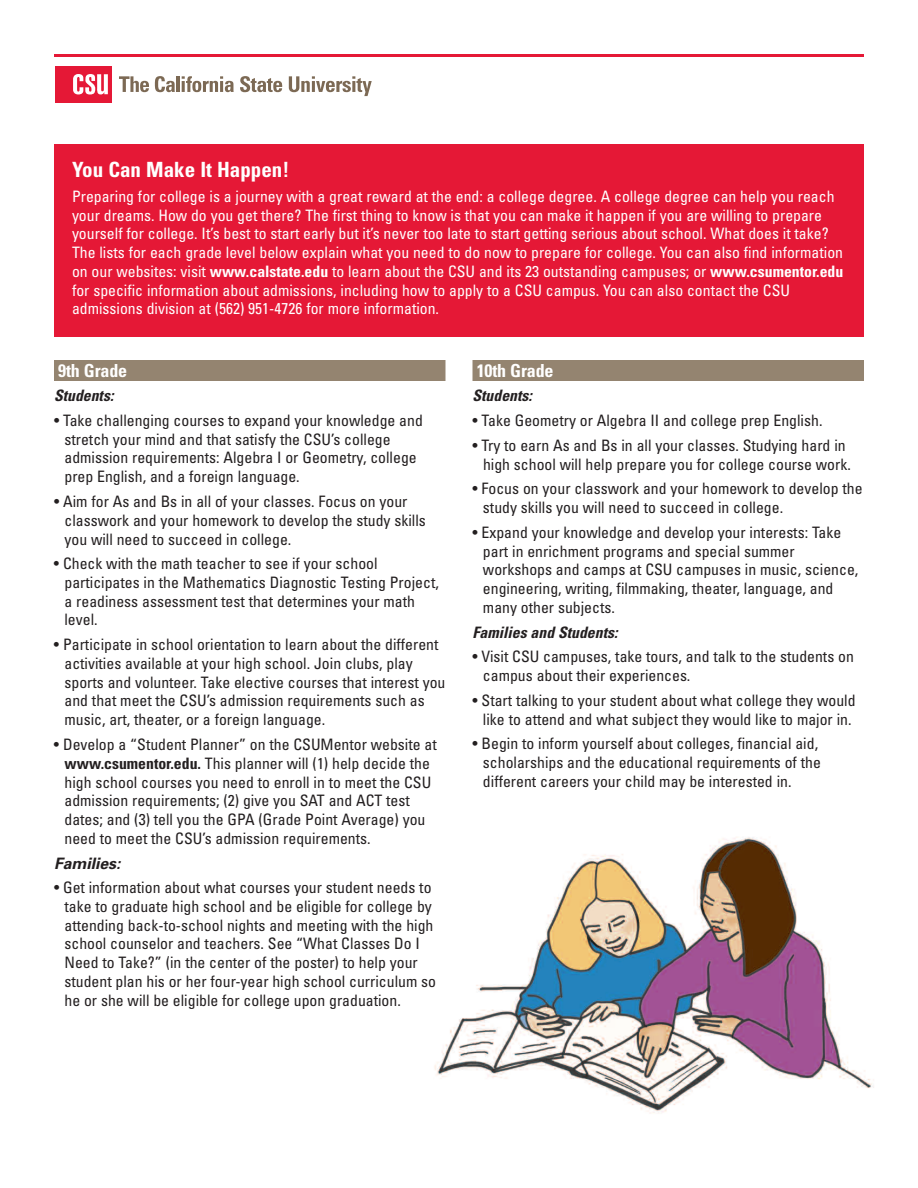
<style>
.page{position:relative;width:918px;height:1188px;background:#fff}
.page>*{position:absolute;margin:0;border:0;box-sizing:border-box;transform-origin:0 0}
.t1{font:700 condensed 21px "Univers";color:#fff}
.t2{font:700 condensed 18px "Univers";letter-spacing:-.01em;color:#fff}
.t3{font:condensed 15.75px/18.8px "Univers";color:#231f20}
.t4{font:condensed 15.75px/18.8px "Univers";color:#fff}
.t5{font:italic 700 condensed 15.75px "Univers";color:#231f20}
.t6{font:italic 700 15.75px "Univers";color:#231f20}
.s1{font-weight:700}
</style>
<div class="page">
<img style="left:434px;top:837px;width:440px;height:276px">
<div style="left:54px;top:360px;width:392px;height:21px;background:#948470"></div>
<div style="left:472px;top:360px;width:392px;height:21px;background:#948470"></div>
<div style="left:54px;top:144px;width:810px;height:192px;background:#e51836"></div>
<hr style="left:54px;top:54px;width:810px;height:3px;background:#e51836">
<div style="left:56px;top:66px;width:56px;height:36px;background:#e51836"></div>
<svg style="left:73px;top:74px;width:35px;height:21px"></svg>
<svg style="left:119px;top:76px;width:30px;height:16px"></svg>
<svg style="left:155px;top:76px;width:20px;height:16px"></svg>
<hr style="left:177px;top:76px;width:3px;height:16px;background:#7c6954">
<svg style="left:182px;top:76px;width:52px;height:16px"></svg>
<svg style="left:240px;top:76px;width:42px;height:16px"></svg>
<svg style="left:289px;top:76px;width:83px;height:20px"></svg>
<h1 class="t1" style="left:72px;top:162px;width:219px">You Can Make It Happen!</h1>
<p class="t4" style="left:72px;top:188px;width:773px">Preparing for college is a journey with a great reward at the end: a college degree. A college degree can help you reach your dreams. How do you get there? The first thing to know is that you can make it happen if you are willing to prepare yourself for college. It’s best to start early but it’s never too late to start getting serious about school. What does it take?<br>The lists for each grade level below explain what you need to do now to prepare for college. You can also find information on our websites: visit <span class="s1">www.calstate.edu</span> to learn about the CSU and its 23 outstanding campuses; or <span class="s1">www.csumentor.edu </span>for specific information about admissions, including how to apply to a CSU campus. You can also contact the CSU admissions division at (562) 951-4726 for more information.</p>
<p class="t2" style="left:58px;top:364px;width:71px">9th Grade</p>
<p class="t5" style="left:54px;top:390px;width:61px">Students:</p>
<p class="t3" style="left:65px;top:412px;width:360px;text-indent:-11px">• Take challenging courses to expand your knowledge and stretch your mind and that satisfy the CSU’s college admission requirements: Algebra I or Geometry, college prep English, and a foreign language.</p>
<p class="t3" style="left:64px;top:493px;width:363px;text-indent:-10px">• Aim for As and Bs in all of your classes. Focus on your classwork and your homework to develop the study skills you will need to succeed in college.</p>
<p class="t3" style="left:64px;top:556px;width:376px;text-indent:-11px">• Check with the math teacher to see if your school participates in the Mathematics Diagnostic Testing Project, a readiness assessment test that determines your math level.</p>
<p class="t3" style="left:64px;top:637px;width:382px;text-indent:-10px">• Participate in school orientation to learn about the different activities available at your high school. Join clubs, play sports and volunteer. Take elective courses that interest you and that meet the CSU’s admission requirements such as music, art, theater, or a foreign language.</p>
<p class="t3" style="left:64px;top:736px;width:374px;text-indent:-11px">• Develop a “Student Planner” on the CSUMentor website at <span class="s1">www.csumentor.edu.</span> This planner will (1) help decide the high school courses you need to enroll in to meet the CSU admission requirements; (2) give you SAT and ACT test dates; and (3) tell you the GPA (Grade Point Average) you need to meet the CSU’s admission requirements.</p>
<p class="t6" style="left:54px;top:857px;width:68px">Families:</p>
<p class="t3" style="left:65px;top:880px;width:373px;text-indent:-11px">• Get information about what courses your student needs to take to graduate high school and be eligible for college by attending back-to-school nights and meeting with the high school counselor and teachers. See “What Classes Do I Need to Take?” (in the center of the poster) to help your student plan his or her four-year high school curriculum so he or she will be eligible for college upon graduation.</p>
<p class="t2" style="left:477px;top:364px;width:78px">10th Grade</p>
<p class="t5" style="left:472px;top:390px;width:61px">Students:</p>
<p class="t3" style="left:472px;top:412px;width:352px">• Take Geometry or Algebra II and college prep English.</p>
<p class="t3" style="left:483px;top:437px;width:369px;text-indent:-11px">• Try to earn As and Bs in all your classes. Studying hard in high school will help prepare you for college course work.</p>
<p class="t3" style="left:483px;top:481px;width:381px;text-indent:-10px">• Focus on your classwork and your homework to develop the study skills you will need to succeed in college.</p>
<p class="t3" style="left:483px;top:524px;width:377px;text-indent:-11px">• Expand your knowledge and develop your interests: Take part in enrichment programs and special summer workshops and camps at CSU campuses in music, science, engineering, writing, filmmaking, theater, language, and many other subjects.</p>
<p class="t5" style="left:472px;top:626px;width:147px">Families and Students:</p>
<p class="t3" style="left:483px;top:649px;width:372px;text-indent:-10px">• Visit CSU campuses, take tours, and talk to the students on campus about their experiences.</p>
<p class="t3" style="left:472px;top:692px;width:385px;text-align:center">• Start talking to your student about what college they would like to attend and what subject they would like to major in.</p>
<p class="t3" style="left:483px;top:736px;width:340px;text-indent:-10px">• Begin to inform yourself about colleges, financial aid, scholarships and the educational requirements of the different careers your child may be interested in.</p>
</div>
